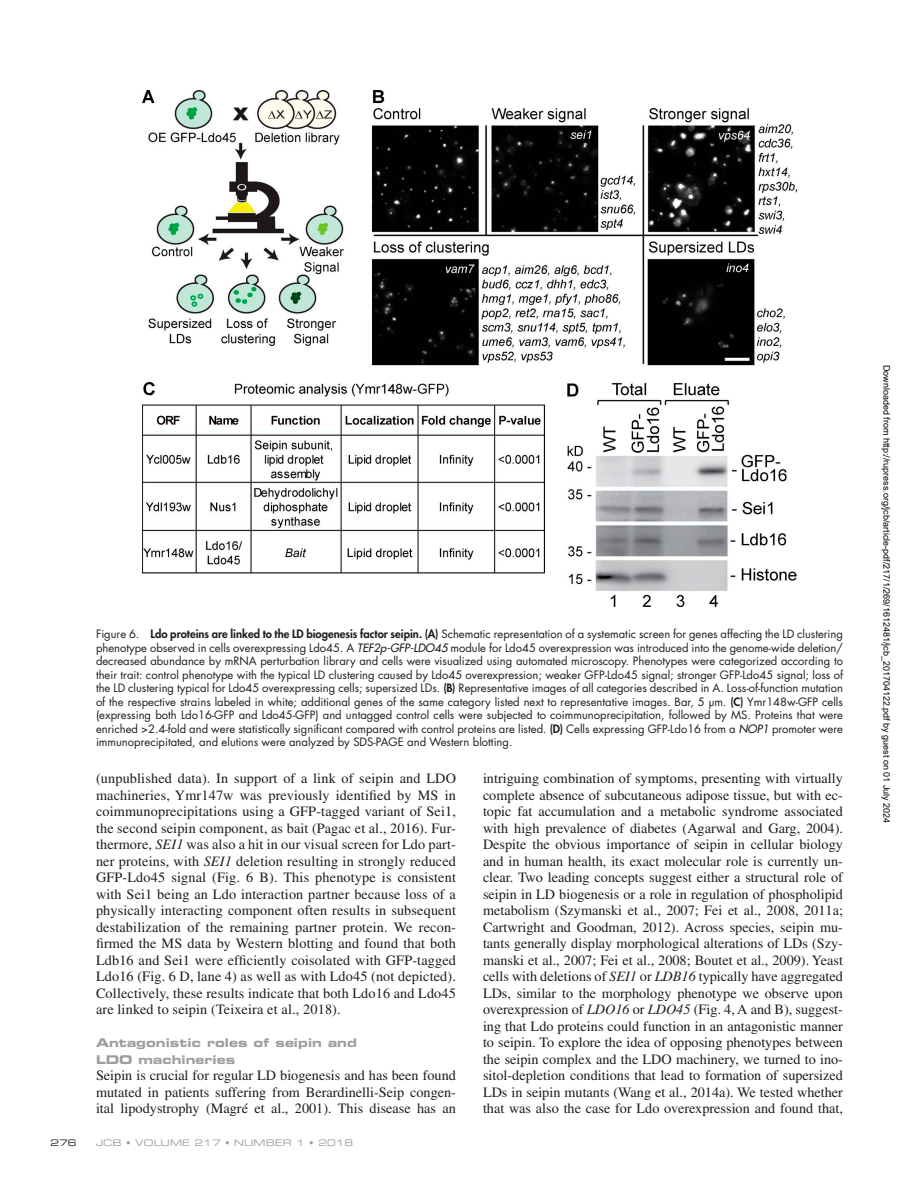
<style>
.page{position:relative;width:918px;height:1188px;background:#fff}
.page>*{position:absolute;margin:0;border:0;box-sizing:border-box;transform-origin:0 0}
.t1{font:14.25px/16.5px "Times LT Std";color:#1d1d1b;text-align:justify}
.t2{font:12px/16.5px "Eurostile LT Std Bold Ex 2";letter-spacing:.005em;color:#9d9d9d}
.t3{font:11.25px/13.5px "Futura Std";color:#1d1d1b;text-align:justify}
.t4{font:9px "Arial";color:#000}
.t5{font:9px "Eurostile LT Std Ex 2";letter-spacing:.01em;color:#9d9d9d}
.t6{font:9px "Eurostile LT Std Ex 2";color:#1d1d1b}
.s1{font-weight:800}
.s2{font-weight:500;font-style:italic}
.s3{font-style:italic}
</style>
<div class="page">
<img style="left:143px;top:90px;width:653px;height:517px">
<p class="t3" style="left:96px;top:628px;width:749px">Figure 6. <span class="s1">Ldo proteins are linked to the LD biogenesis factor seipin. (A)</span> Schematic representation of a systematic screen for genes affecting the LD clustering phenotype observed in cells overexpressing Ldo45. A <span class="s2">TEF2p-GFP-LDO45</span> module for Ldo45 overexpression was introduced into the genome-wide deletion/ decreased abundance by mRNA perturbation library and cells were visualized using automated microscopy. Phenotypes were categorized according to their trait: control phenotype with the typical LD clustering caused by Ldo45 overexpression; weaker GFP-Ldo45 signal; stronger GFP-Ldo45 signal; loss of the LD clustering typical for Ldo45 overexpressing cells; supersized LDs. <span class="s1">(B)</span> Representative images of all categories described in A. Loss-of-function mutation of the respective strains labeled in white; additional genes of the same category listed next to representative images. Bar, 5 µm. <span class="s1">(C)</span> Ymr148w-GFP cells (expressing both Ldo16-GFP and Ldo45-GFP) and untagged control cells were subjected to coimmunoprecipitation, followed by MS. Proteins that were enriched &gt;2.4-fold and were statistically significant compared with control proteins are listed. <span class="s1">(D)</span> Cells expressing GFP-Ldo16 from a <span class="s2">NOP1</span> promoter were immunoprecipitated, and elutions were analyzed by SDS-PAGE and Western blotting.</p>
<p class="t1" style="left:96px;top:770px;width:362px">(unpublished data). In support of a link of seipin and LDO machineries, Ymr147w was previously identified by MS in coimmunoprecipitations using a GFP-tagged variant of Sei1, the second seipin component, as bait (Pagac et al., 2016). Fur&shy;thermore, <span class="s3">SEI1</span> was also a hit in our visual screen for Ldo part&shy;ner proteins, with <span class="s3">SEI1</span> deletion resulting in strongly reduced GFP-Ldo45 signal (Fig. 6 B). This phenotype is consistent with Sei1 being an Ldo interaction partner because loss of a physically interacting component often results in subsequent destabilization of the remaining partner protein. We recon&shy;firmed the MS data by Western blotting and found that both Ldb16 and Sei1 were efficiently coisolated with GFP-tagged Ldo16 (Fig. 6 D, lane 4) as well as with Ldo45 (not depicted).<br>Collectively, these results indicate that both Ldo16 and Ldo45 are linked to seipin (Teixeira et al., 2018).</p>
<p class="t2" style="left:96px;top:1034px;width:262px">Antagonistic roles of seipin and<br>LDO machineries</p>
<p class="t1" style="left:96px;top:1067px;width:362px">Seipin is crucial for regular LD biogenesis and has been found mutated in patients suffering from Berardinelli-Seip congen&shy;ital lipodystrophy (Magré et al., 2001). This disease has an</p>
<p class="t6" style="left:50px;top:1136px;width:28px">276</p>
<p class="t5" style="left:96px;top:1136px;width:259px">JCB • VOLUME 217 • NUMBER 1 • 2018</p>
<p class="t1" style="left:483px;top:770px;width:362px">intriguing combination of symptoms, presenting with virtually complete absence of subcutaneous adipose tissue, but with ec&shy;topic fat accumulation and a metabolic syndrome associated with high prevalence of diabetes (Agarwal and Garg, 2004).<br>Despite the obvious importance of seipin in cellular biology and in human health, its exact molecular role is currently un&shy;clear. Two leading concepts suggest either a structural role of seipin in LD biogenesis or a role in regulation of phospholipid metabolism (Szymanski et al., 2007; Fei et al., 2008, 2011a; Cartwright and Goodman, 2012). Across species, seipin mu&shy;tants generally display morphological alterations of LDs (Szy&shy;manski et al., 2007; Fei et al., 2008; Boutet et al., 2009). Yeast cells with deletions of <span class="s3">SEI1</span> or <span class="s3">LDB16</span> typically have aggregated LDs, similar to the morphology phenotype we observe upon overexpression of <span class="s3">LDO16</span> or <span class="s3">LDO45</span> (Fig. 4, A and B), suggest&shy;ing that Ldo proteins could function in an antagonistic manner to seipin. To explore the idea of opposing phenotypes between the seipin complex and the LDO machinery, we turned to ino&shy;sitol-depletion conditions that lead to formation of supersized LDs in seipin mutants (Wang et al., 2014a). We tested whether that was also the case for Ldo overexpression and found that,</p>
<p class="t4" style="left:890px;top:365px;width:460px;rotate:90deg">Downloaded from http://rupress.org/jcb/article-pdf/217/1/269/1612481/jcb_201704122.pdf by guest on 01 July 2024</p>
</div>
